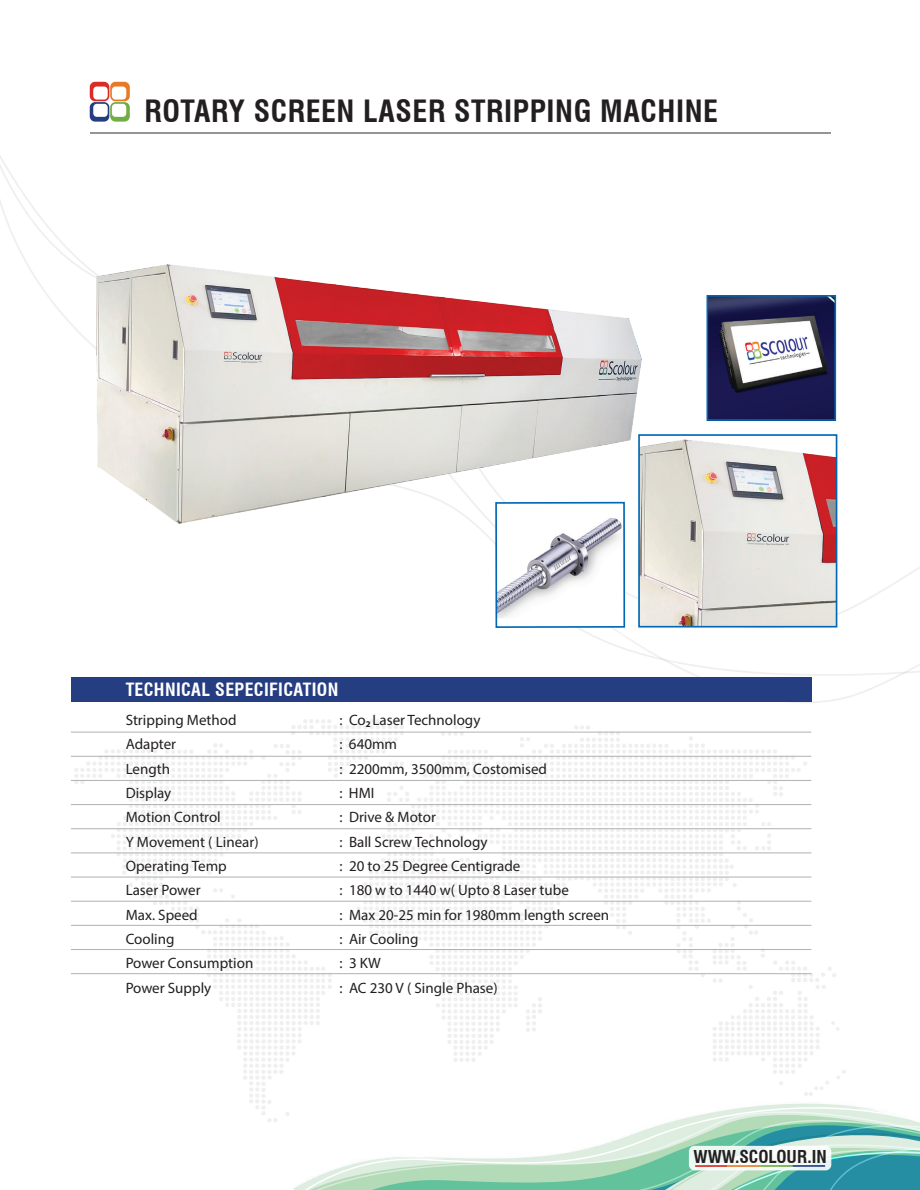
<style>
.page{position:relative;width:920px;height:1190px;background:#fff}
.page>*{position:absolute;margin:0;border:0;box-sizing:border-box;transform-origin:0 0}
.t1{font:700 condensed 30px "Swiss 721 BT";letter-spacing:.02em;color:#231f20}
.t2{font:700 condensed 17.85px "Swiss 721 BT";letter-spacing:.02em;color:#fff}
.t3{font:700 condensed 17.4px "Swiss 721 BT";color:#231f20}
.t4{font:15px "Myriad Pro";color:#231f20}
</style>
<div class="page">
<svg style="left:293px;top:1113px;width:626px;height:77px"></svg>
<svg style="left:688px;top:1145px;width:143px;height:25px;fill:#f6faf6"></svg>
<hr style="left:695px;top:1165px;width:32px;height:1px;background:#da2826">
<hr style="left:727px;top:1165px;width:33px;height:1px;background:#e97a24">
<hr style="left:760px;top:1165px;width:32px;height:1px;background:#6ead43">
<hr style="left:792px;top:1165px;width:33px;height:1px;background:#243c82">
<svg style="left:90px;top:82px;width:40px;height:40px"></svg>
<hr style="left:90px;top:132px;width:740px;height:2px;background:#939598">
<img style="left:709px;top:298px;width:124px;height:120px">
<div style="left:706px;top:295px;width:130px;height:126px;border:2px solid #0166b3"></div>
<img style="left:641px;top:439px;width:193px;height:185px">
<div style="left:638px;top:434px;width:199px;height:193px;border:2px solid #0166b3"></div>
<img style="left:498px;top:541px;width:119px;height:77px">
<div style="left:495px;top:502px;width:130px;height:126px;border:2px solid #0166b3"></div>
<img style="left:81px;top:261px;width:587px;height:280px">
<img style="left:74px;top:720px;width:771px;height:403px">
<div style="left:71px;top:677px;width:740px;height:25px;background:#253d81"></div>
<hr style="left:71px;top:731px;width:740px;height:1px;background:#b0b1b5">
<hr style="left:71px;top:756px;width:740px;height:1px;background:#b0b1b5">
<hr style="left:71px;top:780px;width:740px;height:1px;background:#b0b1b5">
<hr style="left:71px;top:804px;width:740px;height:1px;background:#b0b1b5">
<hr style="left:71px;top:828px;width:740px;height:1px;background:#b0b1b5">
<hr style="left:71px;top:876px;width:740px;height:1px;background:#b0b1b5">
<hr style="left:71px;top:900px;width:740px;height:1px;background:#b0b1b5">
<hr style="left:71px;top:925px;width:740px;height:1px;background:#b0b1b5">
<hr style="left:71px;top:949px;width:740px;height:1px;background:#b0b1b5">
<hr style="left:71px;top:973px;width:740px;height:1px;background:#b0b1b5">
<hr style="left:71px;top:852px;width:740px;height:1px;background:#b0b1b5">
<h1 class="t1" style="left:144px;top:93px;width:575px">ROTARY SCREEN LASER STRIPPING MACHINE</h1>
<p class="t2" style="left:126px;top:679px;width:214px">TECHNICAL SEPECIFICATION</p>
<p class="t4" style="left:126px;top:710px;width:112px">Stripping Method</p>
<p class="t4" style="left:339px;top:710px;width:142px">: Co<sub>2</sub> Laser Technology</p>
<p class="t4" style="left:126px;top:735px;width:52px">Adapter</p>
<p class="t4" style="left:339px;top:735px;width:59px">: 640mm</p>
<p class="t4" style="left:126px;top:759px;width:46px">Length</p>
<p class="t4" style="left:339px;top:759px;width:209px">: 2200mm, 3500mm, Costomised</p>
<p class="t4" style="left:126px;top:783px;width:47px">Display</p>
<p class="t4" style="left:339px;top:783px;width:36px">: HMI</p>
<p class="t4" style="left:126px;top:808px;width:97px">Motion Control</p>
<p class="t4" style="left:339px;top:808px;width:98px">: Drive &amp; Motor</p>
<p class="t4" style="left:126px;top:832px;width:134px">Y Movement ( Linear)</p>
<p class="t4" style="left:339px;top:832px;width:149px">: Ball Screw Technology</p>
<p class="t4" style="left:126px;top:856px;width:103px">Operating Temp</p>
<p class="t4" style="left:339px;top:856px;width:182px">: 20 to 25 Degree Centigrade</p>
<p class="t4" style="left:126px;top:881px;width:76px">Laser Power</p>
<p class="t4" style="left:339px;top:881px;width:231px">: 180 w to 1440 w( Upto 8 Laser tube</p>
<p class="t4" style="left:126px;top:905px;width:74px">Max. Speed</p>
<p class="t4" style="left:339px;top:905px;width:271px">: Max 20-25 min for 1980mm length screen</p>
<p class="t4" style="left:126px;top:929px;width:50px">Cooling</p>
<p class="t4" style="left:339px;top:929px;width:80px">: Air Cooling</p>
<p class="t4" style="left:126px;top:954px;width:129px">Power Consumption</p>
<p class="t4" style="left:339px;top:954px;width:43px">: 3 KW</p>
<p class="t4" style="left:126px;top:978px;width:87px">Power Supply</p>
<p class="t4" style="left:339px;top:978px;width:160px">: AC 230 V ( Single Phase)</p>
<p class="t3" style="left:693px;top:1145px;width:135px">WWW.SCOLOUR.IN</p>
</div>
